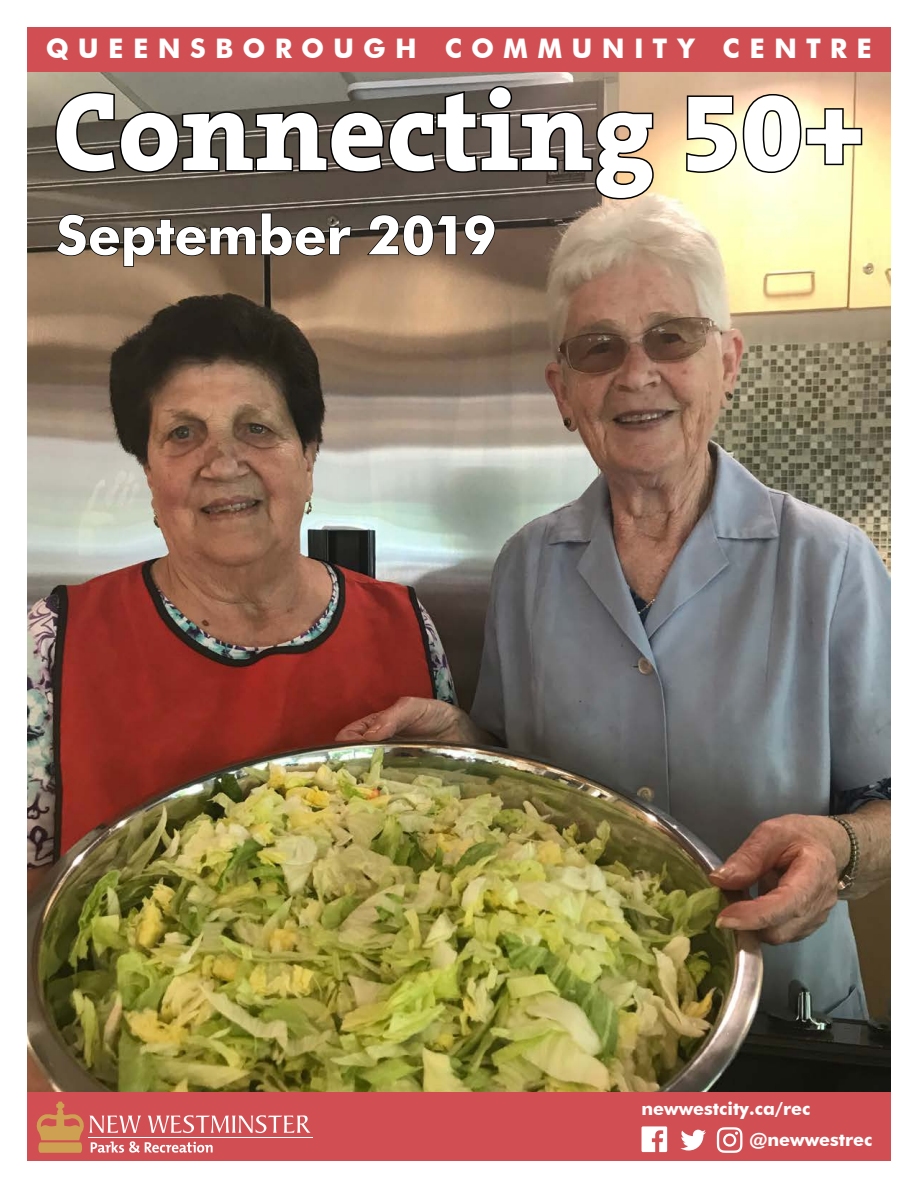
<style>
.page{position:relative;width:918px;height:1188px;background:#fff}
.page>*{position:absolute;margin:0;border:0;box-sizing:border-box;transform-origin:0 0}
.t1{font:800 112.5px "The Serif B8";color:#fff}
.t2{font:700 54px "Futura BT";letter-spacing:-.005em;color:#fff}
.t3{font:700 27px "Futura BT";letter-spacing:.34em;color:#fff}
.t4{font:700 18px "Futura BT";color:#fff}
</style>
<div class="page">
<img style="left:27px;top:71px;width:864px;height:1022px">
<div style="left:27px;top:27px;width:864px;height:42px;background:#d14f53"></div>
<div style="left:27px;top:38px;width:864px;height:33px;background:#d14f53"></div>
<svg style="left:55px;top:212px;width:297px;height:56px;background:#5b4d3f"></svg>
<svg style="left:365px;top:214px;width:92px;height:43px;background:#54463a"></svg>
<svg style="left:464px;top:214px;width:32px;height:42px"></svg>
<svg style="left:54px;top:84px;width:601px;height:117px;background:#63594e"></svg>
<svg style="left:685px;top:92px;width:179px;height:83px;background:#cfc7a9"></svg>
<div style="left:27px;top:1093px;width:864px;height:68px;background:#d14f53"></div>
<hr style="left:89px;top:1137px;width:224px;height:1px;background:#fff">
<svg style="left:37px;top:1102px;width:274px;height:51px"></svg>
<svg style="left:717px;top:1127px;width:25px;height:26px"></svg>
<svg style="left:642px;top:1126px;width:25px;height:26px"></svg>
<svg style="left:680px;top:1130px;width:26px;height:21px"></svg>
<h3 class="t3" style="left:46px;top:32px;width:828px">QUEENSBOROUGH COMMUNITY CENTRE</h3>
<h1 class="t1" style="left:53px;top:72px;width:813px">Connecting 50+</h1>
<h2 class="t2" style="left:56px;top:202px;width:442px">September 2019</h2>
<p class="t4" style="left:642px;top:1098px;width:170px">newwestcity.ca/rec</p>
<p class="t4" style="left:750px;top:1128px;width:125px">@newwestrec</p>
</div>
